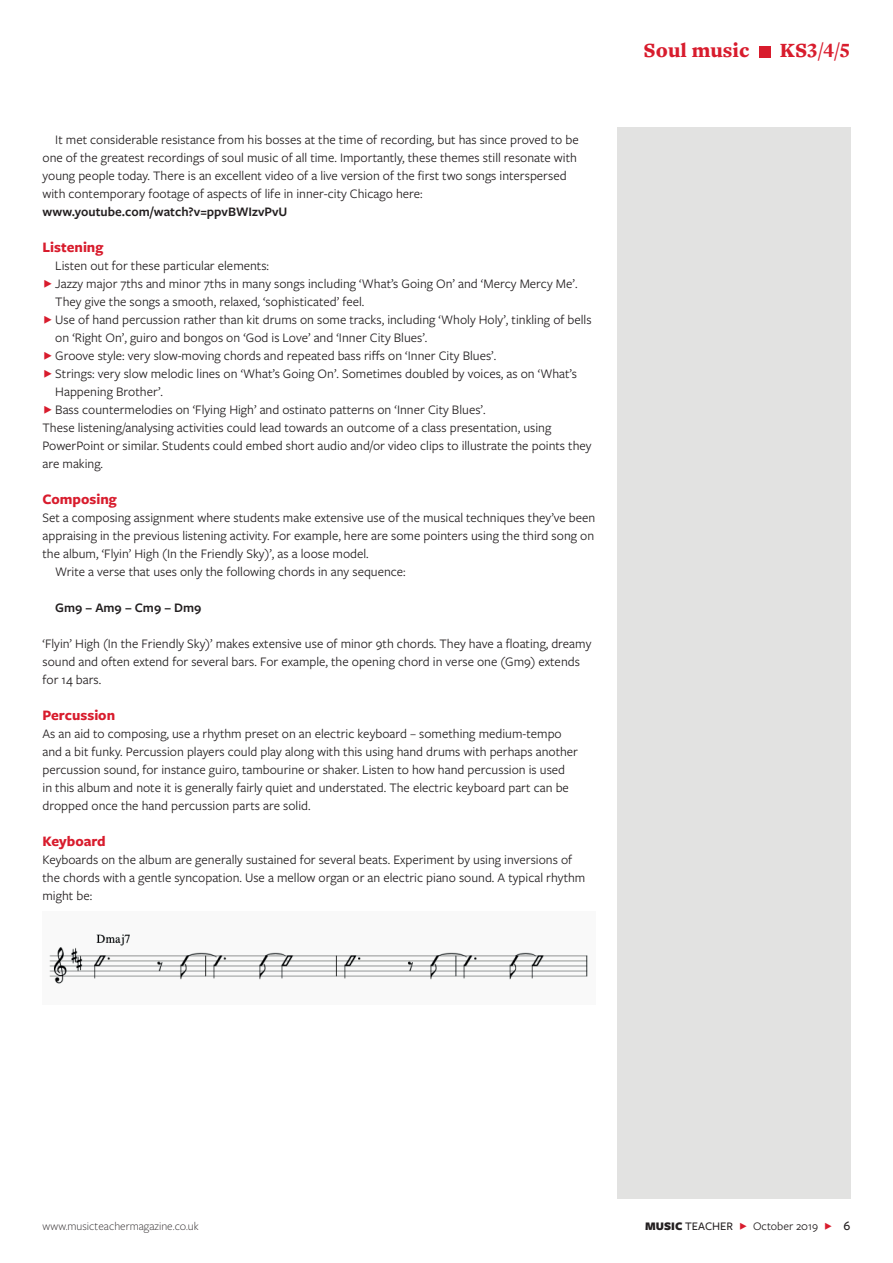
<style>
.page{position:relative;width:893px;height:1263px;background:#fff}
.page>*{position:absolute;margin:0;border:0;box-sizing:border-box;transform-origin:0 0}
.t1{font:900 21px "Freight Text Pro";color:#d81c2d}
.t2{font:700 15px "Freight Sans Pro";color:#d81c2d}
.t3{font:13.5px/18px "Freight Sans Pro";color:#231f20}
.t4{font:600 13.5px "Freight Sans Pro";color:#231f20}
.t5{font:300 12px "Freight Sans Pro";color:#231f20}
.t6{font:12px "Freight Sans Pro";color:#231f20}
.s1{font-weight:900}
.s2{font-weight:500}
.s3{color:#d81c2d}
.s4{font-weight:500;font-size:13.5px}
</style>
<div class="page">
<div style="left:617px;top:128px;width:233px;height:1071px;background:#e2e2e1"></div>
<div style="left:759px;top:46px;width:11px;height:11px;background:#d81c2d"></div>
<img style="left:49px;top:934px;width:539px;height:50px">
<p class="t3" style="left:43px;top:130px;width:538px;text-indent:13px">It met considerable resistance from his bosses at the time of recording, but has since proved to be one of the greatest recordings of soul music of all time. Importantly, these themes still resonate with young people today. There is an excellent video of a live version of the first two songs interspersed with contemporary footage of aspects of life in inner-city Chicago here:</p>
<p class="t4" style="left:43px;top:202px;width:246px">www.youtube.com/watch?v=ppvBWIzvPvU</p>
<p class="t2" style="left:43px;top:237px;width:62px">Listening</p>
<p class="t3" style="left:55px;top:256px;width:215px">Listen out for these particular elements:</p>
<p class="t3" style="left:55px;top:274px;width:524px">Jazzy major 7ths and minor 7ths in many songs including ‘What’s Going On’ and ‘Mercy Mercy Me’.</p>
<p class="t3" style="left:55px;top:292px;width:311px">They give the songs a smooth, relaxed, ‘sophisticated’ feel.</p>
<p class="t3" style="left:55px;top:310px;width:538px">Use of hand percussion rather than kit drums on some tracks, including ‘Wholy Holy’, tinkling of bells</p>
<p class="t3" style="left:55px;top:328px;width:374px">on ‘Right On’, guiro and bongos on ‘God is Love’ and ‘Inner City Blues’.</p>
<p class="t3" style="left:55px;top:346px;width:442px">Groove style: very slow-moving chords and repeated bass riffs on ‘Inner City Blues’.</p>
<p class="t3" style="left:55px;top:364px;width:523px">Strings: very slow melodic lines on ‘What’s Going On’. Sometimes doubled by voices, as on ‘What’s</p>
<p class="t3" style="left:55px;top:382px;width:109px">Happening Brother’.</p>
<p class="t3" style="left:55px;top:400px;width:432px">Bass countermelodies on ‘Flying High’ and ostinato patterns on ‘Inner City Blues’.</p>
<p class="t3" style="left:43px;top:418px;width:510px">These listening/analysing activities could lead towards an outcome of a class presentation, using</p>
<p class="t3" style="left:43px;top:436px;width:551px">PowerPoint or similar. Students could embed short audio and/or video clips to illustrate the points they</p>
<p class="t3" style="left:43px;top:454px;width:62px">are making.</p>
<p class="t2" style="left:43px;top:489px;width:76px">Composing</p>
<p class="t3" style="left:43px;top:508px;width:554px">Set a composing assignment where students make extensive use of the musical techniques they’ve been</p>
<p class="t3" style="left:43px;top:526px;width:553px">appraising in the previous listening activity. For example, here are some pointers using the third song on</p>
<p class="t3" style="left:43px;top:544px;width:328px">the album, ‘Flyin’ High (In the Friendly Sky)’, as a loose model.</p>
<p class="t3" style="left:55px;top:562px;width:352px">Write a verse that uses only the following chords in any sequence:</p>
<p class="t4" style="left:55px;top:598px;width:148px">Gm9 – Am9 – Cm9 – Dm9</p>
<p class="t3" style="left:43px;top:634px;width:550px">‘Flyin’ High (In the Friendly Sky)’ makes extensive use of minor 9th chords. They have a floating, dreamy sound and often extend for several bars. For example, the opening chord in verse one (Gm9) extends for 14 bars.</p>
<p class="t2" style="left:43px;top:705px;width:74px">Percussion</p>
<p class="t3" style="left:43px;top:724px;width:537px">As an aid to composing, use a rhythm preset on an electric keyboard – something medium-tempo and a bit funky. Percussion players could play along with this using hand drums with perhaps another percussion sound, for instance guiro, tambourine or shaker. Listen to how hand percussion is used in this album and note it is generally fairly quiet and understated. The electric keyboard part can be dropped once the hand percussion parts are solid.</p>
<p class="t2" style="left:43px;top:831px;width:65px">Keyboard</p>
<p class="t3" style="left:43px;top:850px;width:544px">Keyboards on the album are generally sustained for several beats. Experiment by using inversions of the chords with a gentle syncopation. Use a mellow organ or an electric piano sound. A typical rhythm might be:</p>
<h1 class="t1" style="left:644px;top:36px;width:107px">Soul music</h1>
<h1 class="t1" style="left:780px;top:36px;width:72px">KS3/4/5</h1>
<p class="t5" style="left:43px;top:1218px;width:158px">www.musicteachermagazine.co.uk</p>
<p class="t6" style="left:645px;top:1218px;width:207px"><span class="s1">MUSIC</span> <span class="s2">TEACHER</span> <span class="s3">F</span> October 2019 <span class="s3">F</span> <span class="s4">6</span></p>
</div>
